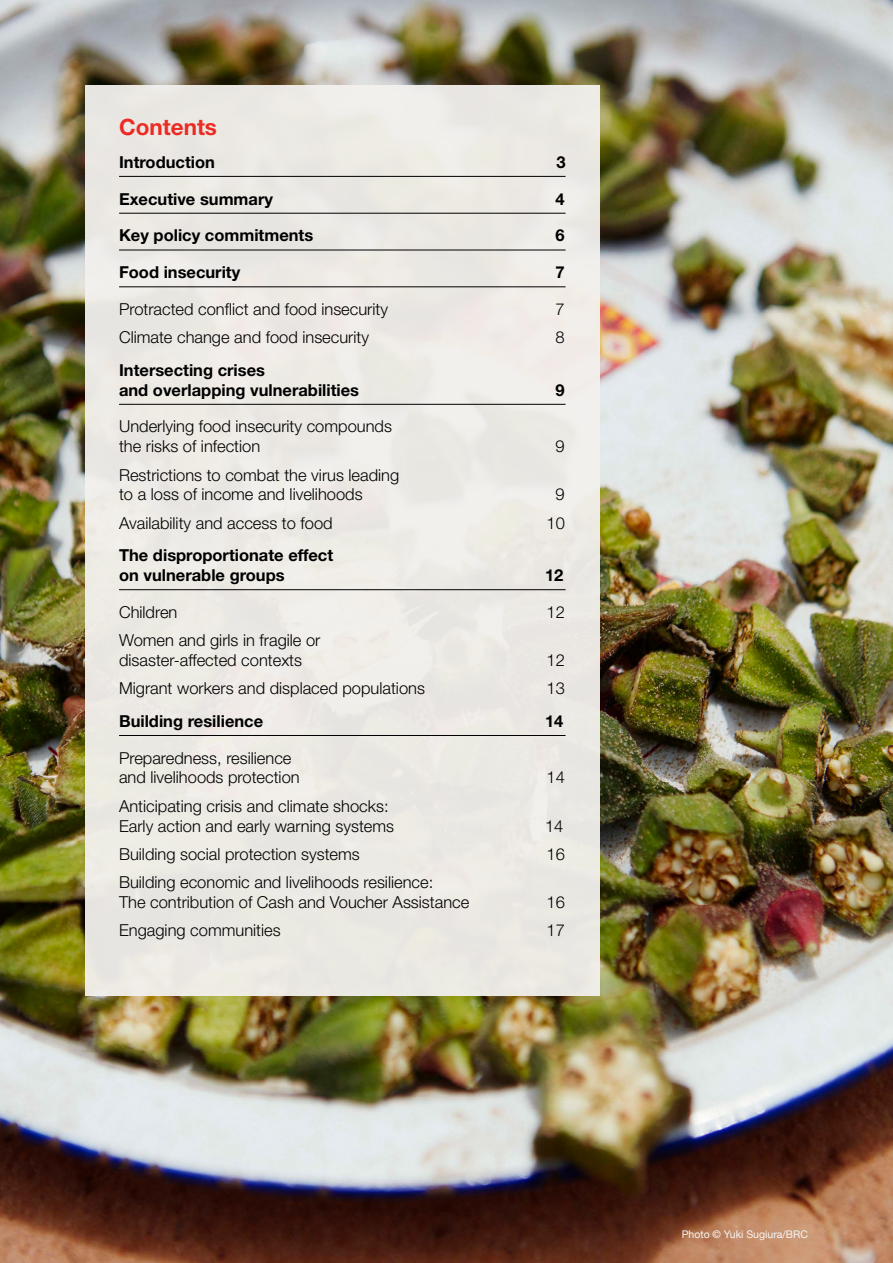
<style>
.page{position:relative;width:893px;height:1263px;background:#fff}
.page>*{position:absolute;margin:0;border:0;box-sizing:border-box;transform-origin:0 0}
.t1{font:700 22.5px "Helvetica Neue LT Pro";color:#ee2a24}
.t2{font:300 16.5px/19.8px "Helvetica Neue LT Pro";color:#000}
.t3{font:700 16.5px/19.8px "Helvetica Neue LT Pro";color:#000}
.t4{font:10.5px "Helvetica Neue";color:#f6f6f6}
</style>
<div class="page">
<img style="left:0;top:0;width:893px;height:1263px">
<div style="left:85px;top:85px;width:515px;height:911px;background:#ece9e3"></div>
<hr style="left:119px;top:176px;width:447px;height:1px;background:#000">
<hr style="left:119px;top:213px;width:447px;height:1px;background:#000">
<hr style="left:119px;top:250px;width:447px;height:1px;background:#000">
<hr style="left:119px;top:287px;width:447px;height:1px;background:#000">
<hr style="left:119px;top:404px;width:447px;height:1px;background:#000">
<hr style="left:119px;top:589px;width:447px;height:1px;background:#000">
<hr style="left:119px;top:735px;width:447px;height:1px;background:#000">
<h1 class="t1" style="left:119px;top:113px;width:99px">Contents</h1>
<p class="t3" style="left:119px;top:151px;width:97px">Introduction</p>
<p class="t3" style="left:556px;top:151px;width:11px">3</p>
<p class="t3" style="left:119px;top:188px;width:155px">Executive summary</p>
<p class="t3" style="left:556px;top:188px;width:11px">4</p>
<p class="t3" style="left:119px;top:225px;width:196px">Key policy commitments</p>
<p class="t3" style="left:556px;top:225px;width:11px">6</p>
<p class="t3" style="left:119px;top:262px;width:123px">Food insecurity</p>
<p class="t3" style="left:556px;top:262px;width:11px">7</p>
<p class="t2" style="left:119px;top:299px;width:270px">Protracted conflict and food insecurity</p>
<p class="t2" style="left:556px;top:299px;width:11px">7</p>
<p class="t2" style="left:119px;top:327px;width:252px">Climate change and food insecurity</p>
<p class="t2" style="left:556px;top:327px;width:11px">8</p>
<p class="t3" style="left:119px;top:360px;width:242px">Intersecting crises<br>and overlapping vulnerabilities</p>
<p class="t3" style="left:556px;top:379px;width:11px">9</p>
<p class="t2" style="left:119px;top:416px;width:274px">Underlying food insecurity compounds the risks of infection</p>
<p class="t2" style="left:119px;top:464px;width:282px">Restrictions to combat the virus leading to a loss of income and livelihoods</p>
<p class="t2" style="left:556px;top:436px;width:11px">9</p>
<p class="t2" style="left:556px;top:484px;width:11px">9</p>
<p class="t2" style="left:119px;top:512px;width:215px">Availability and access to food</p>
<p class="t2" style="left:547px;top:512px;width:20px">10</p>
<p class="t3" style="left:119px;top:545px;width:216px">The disproportionate effect on vulnerable groups</p>
<p class="t3" style="left:545px;top:565px;width:20px">12</p>
<p class="t2" style="left:119px;top:602px;width:60px">Children</p>
<p class="t2" style="left:547px;top:602px;width:20px">12</p>
<p class="t2" style="left:119px;top:630px;width:203px">Women and girls in fragile or disaster-affected contexts</p>
<p class="t2" style="left:547px;top:650px;width:20px">12</p>
<p class="t2" style="left:119px;top:678px;width:307px">Migrant workers and displaced populations</p>
<p class="t2" style="left:547px;top:678px;width:20px">13</p>
<p class="t3" style="left:119px;top:710px;width:146px">Building resilience</p>
<p class="t3" style="left:545px;top:710px;width:20px">14</p>
<p class="t2" style="left:119px;top:747px;width:182px">Preparedness, resilience and livelihoods protection</p>
<p class="t2" style="left:547px;top:767px;width:20px">14</p>
<p class="t2" style="left:119px;top:795px;width:277px">Anticipating crisis and climate shocks:<br>Early action and early warning systems</p>
<p class="t2" style="left:545px;top:815px;width:20px">14</p>
<p class="t2" style="left:119px;top:844px;width:242px">Building social protection systems</p>
<p class="t2" style="left:547px;top:844px;width:20px">16</p>
<p class="t2" style="left:119px;top:872px;width:352px">Building economic and livelihoods resilience:<br>The contribution of Cash and Voucher Assistance</p>
<p class="t2" style="left:547px;top:892px;width:20px">16</p>
<p class="t2" style="left:119px;top:920px;width:163px">Engaging communities</p>
<p class="t2" style="left:547px;top:920px;width:20px">17</p>
<p class="t4" style="left:682px;top:1227px;width:128px">Photo © Yuki Sugiura/BRC</p>
</div>
